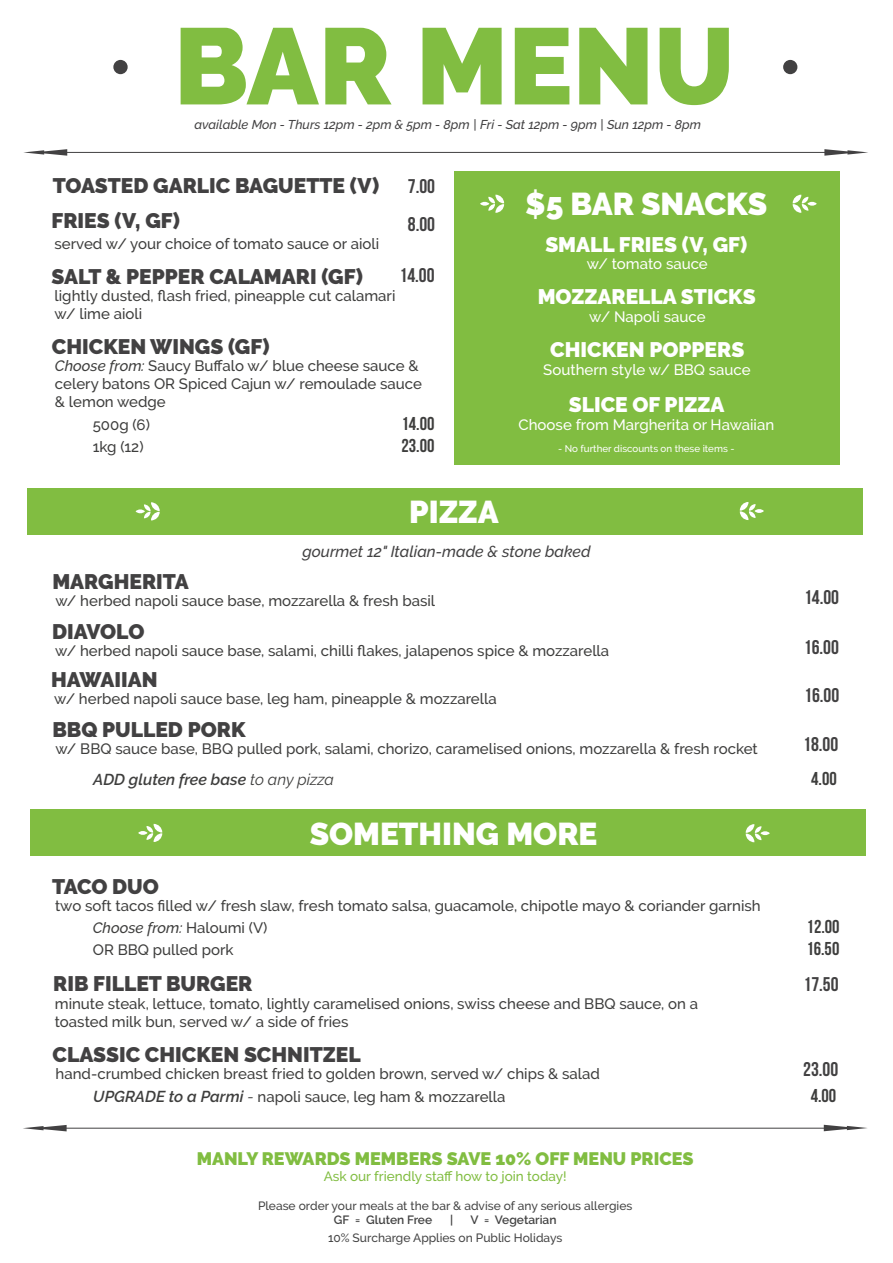
<style>
.page{position:relative;width:893px;height:1263px;background:#fff}
.page>*{position:absolute;margin:0;border:0;box-sizing:border-box;transform-origin:0 0}
.t1{font:900 108px "Raleway";color:#81bd41}
.t2{font:900 31.5px "Raleway";color:#fff}
.t3{font:900 21px "Raleway";color:#424142}
.t4{font:900 21px "Raleway";color:#fff}
.t5{font:700 19.8px "Bebas Neue";color:#424142}
.t6{font:700 18.6px "Bebas Neue";color:#3e3e3d}
.t7{font:900 18px "Raleway";color:#81bd41}
.t8{font:italic 500 15.75px "Raleway";color:#424142}
.t9{font:italic 600 15.75px "Raleway";color:#3e3e3d}
.t10{font:500 15px/18px "Raleway";color:#3e3e3d}
.t11{font:500 15px "Raleway";color:#fff}
.t12{font:500 13.5px "Raleway";color:#81bd41}
.t13{font:italic 500 12.75px "Raleway";color:#424142}
.t14{font:500 12px "Raleway";color:#434343}
.t15{font:600 12px "Raleway";color:#434343}
.t16{font:500 9.75px "Raleway";color:#fff}
.s1{font-style:italic}
.s2{font-weight:400}
.s3{font-weight:600;font-style:italic;font-size:15.75px}
.s4{font-weight:400;font-style:italic;font-size:15.75px}
</style>
<div class="page">
<div style="left:454px;top:171px;width:386px;height:293px;background:#81bd41"></div>
<svg style="left:480px;top:195px;width:24px;height:18px"></svg>
<svg style="left:793px;top:195px;width:24px;height:18px"></svg>
<div style="left:27px;top:488px;width:836px;height:46px;background:#81bd41"></div>
<svg style="left:136px;top:502px;width:24px;height:18px"></svg>
<svg style="left:740px;top:502px;width:24px;height:18px"></svg>
<div style="left:30px;top:810px;width:836px;height:46px;background:#81bd41"></div>
<svg style="left:138px;top:824px;width:24px;height:18px"></svg>
<svg style="left:746px;top:824px;width:24px;height:18px"></svg>
<hr style="left:51px;top:1128px;width:791px;height:1px;background:#424142">
<svg style="left:824px;top:1125px;width:43px;height:6px"></svg>
<svg style="left:23px;top:1125px;width:44px;height:6px"></svg>
<hr style="left:52px;top:152px;width:791px;height:1px;background:#424142">
<svg style="left:824px;top:149px;width:44px;height:7px"></svg>
<svg style="left:24px;top:149px;width:43px;height:7px"></svg>
<div style="left:113px;top:60px;width:15px;height:14px;background:#424142;border-radius:50%"></div>
<div style="left:783px;top:60px;width:14px;height:14px;background:#424142;border-radius:50%"></div>
<h1 class="t1" style="left:174px;top:4px;width:562px">BAR MENU</h1>
<p class="t13" style="left:194px;top:117px;width:508px">available Mon - Thurs 12pm - 2pm &amp; 5pm - 8pm | Fri - Sat 12pm - 9pm | Sun 12pm - 8pm</p>
<h3 class="t3" style="left:53px;top:173px;width:328px">TOASTED GARLIC BAGUETTE (V)</h3>
<h3 class="t5" style="left:408px;top:175px;width:29px">7.00</h3>
<h3 class="t3" style="left:52px;top:209px;width:130px">FRIES (V, GF)</h3>
<h3 class="t5" style="left:408px;top:213px;width:29px">8.00</h3>
<p class="t10" style="left:55px;top:234px;width:326px">served w/ your choice of tomato sauce or aioli</p>
<h3 class="t5" style="left:400px;top:264px;width:37px">14.00</h3>
<h3 class="t3" style="left:52px;top:265px;width:313px">SALT &amp; PEPPER CALAMARI (GF)</h3>
<p class="t10" style="left:55px;top:287px;width:342px">lightly dusted, flash fried, pineapple cut calamari w/ lime aioli</p>
<h3 class="t3" style="left:52px;top:335px;width:219px">CHICKEN WINGS (GF)</h3>
<p class="t10" style="left:55px;top:357px;width:368px"><span class="s1">Choose from:</span> Saucy Buffalo w/ blue cheese sauce &amp; celery batons OR Spiced Cajun w/ remoulade sauce &amp; lemon wedge</p>
<p class="t10" style="left:93px;top:415px;width:59px">500g (6)</p>
<p class="t6" style="left:402px;top:413px;width:34px">14.00</p>
<p class="t10" style="left:93px;top:438px;width:52px">1kg (12)</p>
<p class="t6" style="left:402px;top:435px;width:34px">23.00</p>
<h2 class="t2" style="left:409px;top:493px;width:91px">PIZZA</h2>
<h2 class="t2" style="left:525px;top:186px;width:244px">$5 BAR SNACKS</h2>
<h3 class="t4" style="left:545px;top:232px;width:203px">SMALL FRIES (V, GF)</h3>
<p class="t11" style="left:587px;top:255px;width:122px">w/ tomato sauce</p>
<h3 class="t4" style="left:538px;top:284px;width:219px">MOZZARELLA STICKS</h3>
<p class="t11" style="left:589px;top:308px;width:118px">w/ Napoli sauce</p>
<h3 class="t4" style="left:550px;top:337px;width:195px">CHICKEN POPPERS</h3>
<h3 class="t4" style="left:569px;top:392px;width:157px">SLICE OF PIZZA</h3>
<p class="t11" style="left:519px;top:416px;width:257px">Choose from Margherita or Hawaiian</p>
<p class="t11" style="left:543px;top:361px;width:209px">Southern style w/ BBQ sauce</p>
<p class="t16" style="left:558px;top:443px;width:178px">- No further discounts on these items -</p>
<p class="t8" style="left:302px;top:543px;width:290px">gourmet 12" Italian-made &amp; stone baked</p>
<h3 class="t3" style="left:52px;top:569px;width:138px">MARGHERITA</h3>
<p class="t10" style="left:55px;top:591px;width:381px">w/ herbed napoli sauce base, mozzarella &amp; fresh basil</p>
<h3 class="t3" style="left:52px;top:619px;width:94px">DIAVOLO</h3>
<p class="t10" style="left:55px;top:641px;width:556px">w/ herbed napoli sauce base, salami, chilli flakes, jalapenos spice &amp; mozzarella</p>
<h3 class="t3" style="left:51px;top:667px;width:108px">HAWAIIAN</h3>
<p class="t10" style="left:54px;top:689px;width:444px">w/ herbed napoli sauce base, leg ham, pineapple &amp; mozzarella</p>
<h3 class="t5" style="left:804px;top:586px;width:37px">14.00</h3>
<h3 class="t5" style="left:804px;top:636px;width:37px">16.00</h3>
<h3 class="t5" style="left:804px;top:684px;width:37px">16.00</h3>
<h3 class="t3" style="left:52px;top:718px;width:195px">BBQ PULLED PORK</h3>
<p class="t10" style="left:55px;top:740px;width:704px">w/ BBQ sauce base, BBQ pulled pork, salami, chorizo, caramelised onions, mozzarella &amp; fresh rocket</p>
<p class="t9" style="left:93px;top:771px;width:242px">ADD gluten free base <span class="s2">to any pizza</span></p>
<p class="t6" style="left:811px;top:769px;width:27px">4.00</p>
<h3 class="t5" style="left:803px;top:733px;width:37px">18.00</h3>
<h2 class="t2" style="left:310px;top:815px;width:289px">SOMETHING MORE</h2>
<h3 class="t3" style="left:52px;top:874px;width:108px">TACO DUO</h3>
<p class="t10" style="left:93px;top:894px;width:669px;line-height:22.4px;text-indent:-38px">two soft tacos filled w/ fresh slaw, fresh tomato salsa, guacamole, chipotle mayo &amp; coriander garnish<br><span class="s1">Choose from:</span> Haloumi (V)</p>
<p class="t6" style="left:807px;top:916px;width:34px">12.00</p>
<p class="t10" style="left:93px;top:941px;width:142px">OR BBQ pulled pork</p>
<p class="t6" style="left:806px;top:938px;width:34px">16.50</p>
<h3 class="t3" style="left:53px;top:971px;width:201px">RIB FILLET BURGER</h3>
<p class="t10" style="left:55px;top:995px;width:645px">minute steak, lettuce, tomato, lightly caramelised onions, swiss cheese and BBQ sauce, on a toasted milk bun, served w/ a side of fries</p>
<p class="t10" style="left:93px;top:1063px;width:508px;line-height:22.4px;text-indent:-38px">hand-crumbed chicken breast fried to golden brown, served w/ chips &amp; salad<br><span class="s3">UPGRADE to a Parmi</span> <span class="s4">-</span> napoli sauce, leg ham &amp; mozzarella</p>
<h3 class="t3" style="left:53px;top:1043px;width:310px">CLASSIC CHICKEN SCHNITZEL</h3>
<p class="t7" style="left:197px;top:1148px;width:499px">MANLY REWARDS MEMBERS SAVE 10% OFF MENU PRICES</p>
<p class="t12" style="left:324px;top:1168px;width:244px">Ask our friendly staff how to join today!</p>
<p class="t14" style="left:258px;top:1198px;width:376px">Please order your meals at the bar &amp; advise of any serious allergies</p>
<p class="t15" style="left:334px;top:1213px;width:100px">GF = Gluten Free</p>
<p class="t15" style="left:450px;top:1213px;width:5px">|</p>
<p class="t15" style="left:470px;top:1213px;width:88px">V = Vegetarian</p>
<p class="t14" style="left:328px;top:1231px;width:236px">10% Surcharge Applies on Public Holidays</p>
<h3 class="t5" style="left:803px;top:973px;width:37px">17.50</h3>
<h3 class="t5" style="left:803px;top:1058px;width:37px">23.00</h3>
<p class="t6" style="left:811px;top:1085px;width:27px">4.00</p>
</div>
